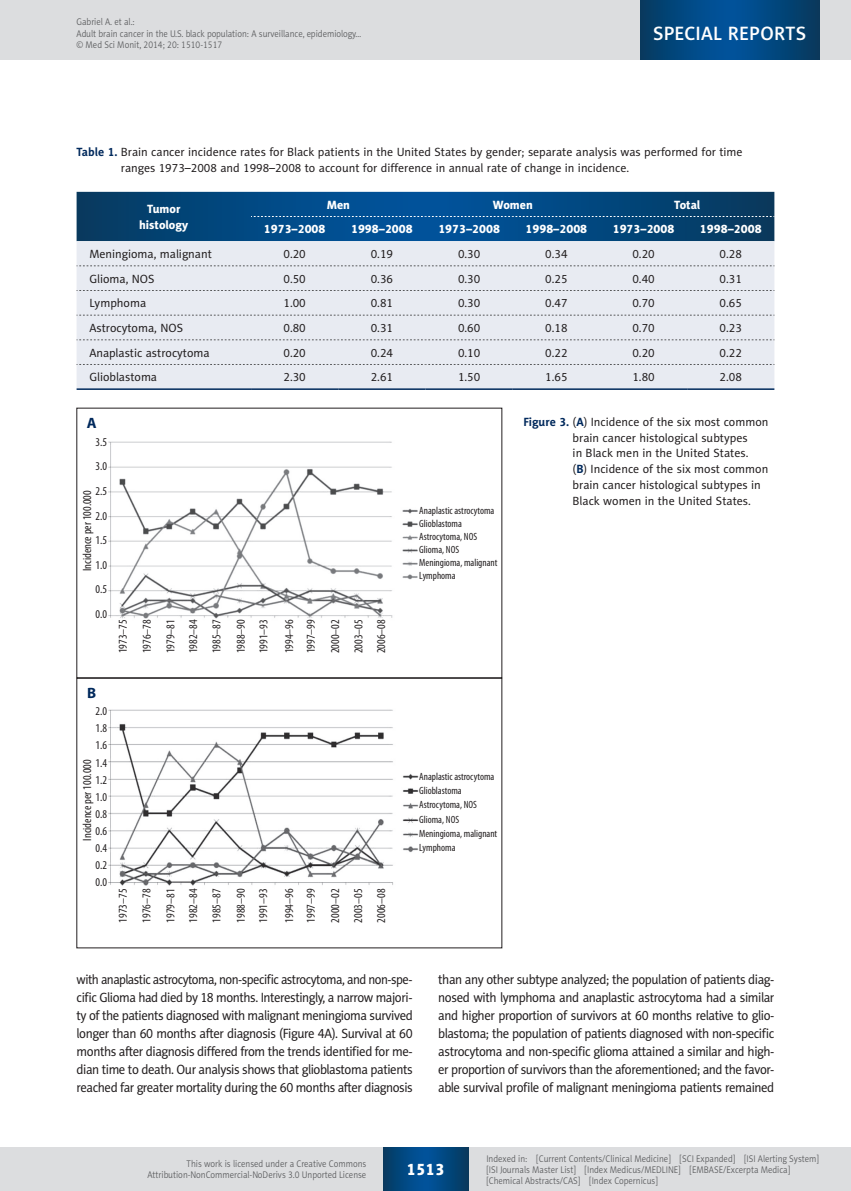
<style>
.page{position:relative;width:851px;height:1191px;background:#fff}
.page>*{position:absolute;margin:0;border:0;box-sizing:border-box;transform-origin:0 0}
.t1{font:19.5px "Naomi Sans EFN Medium";letter-spacing:.01em;color:#fff}
.t2{font:16.5px "Naomi Sans EFN Heavy";color:#fff}
.t3{font:700 15px "Myriad Pro";color:#00295c}
.MSM_Body{font:13.5px/18px "Naomi Sans EFN";letter-spacing:-.035em;color:#231f20;text-align:justify;scale:.93 1}
.MSM_Body-2{font:13.5px/18px "Naomi Sans EFN";letter-spacing:-.035em;color:#231f20;text-align:justify;scale:.95 1}
.t4{font:condensed 12px/17.1px "Myriad Pro";color:#231f20;text-align:justify}
.MSM_Tabela_zawartosc{font:12px "Naomi Sans EFN";color:#231f20}
.MSM_Tabela_tytul{font:12px/15.8px "Naomi Sans EFN";color:#231f20}
.MSM_Rycina_tytul{font:12px/15.8px "Naomi Sans EFN";color:#231f20}
.MSM_Tabela_Head{font:12px/15.8px "Naomi Sans EFN Heavy";color:#fff;text-align:center}
.t5{font:condensed 10.5px/13.2px "Myriad Pro";color:#231f20}
.t6{font:9.75px/11.2px "Naomi Sans EFN Light";color:#57585a;scale:.9 1}
.s1{font-weight:700;color:#00295c}
</style>
<div class="page">
<div style="left:77px;top:241px;width:697px;height:147px;background:#e8ebf2"></div>
<svg style="left:77px;top:265px;width:697px;height:1px"></svg>
<svg style="left:77px;top:290px;width:697px;height:1px"></svg>
<svg style="left:77px;top:315px;width:697px;height:1px"></svg>
<svg style="left:77px;top:339px;width:697px;height:1px"></svg>
<svg style="left:77px;top:364px;width:697px;height:1px"></svg>
<hr style="left:77px;top:388px;width:174px;height:2px;background:#00295c">
<hr style="left:251px;top:388px;width:87px;height:2px;background:#00295c">
<hr style="left:338px;top:388px;width:87px;height:2px;background:#00295c">
<hr style="left:425px;top:388px;width:87px;height:2px;background:#00295c">
<hr style="left:512px;top:388px;width:88px;height:2px;background:#00295c">
<hr style="left:600px;top:388px;width:87px;height:2px;background:#00295c">
<hr style="left:687px;top:388px;width:87px;height:2px;background:#00295c">
<svg style="left:77px;top:192px;width:697px;height:49px;background:#04487f"></svg>
<img style="left:108px;top:441px;width:310px;height:178px">
<div style="left:77px;top:408px;width:425px;height:270px;border:1px solid #231f20"></div>
<img style="left:108px;top:709px;width:311px;height:177px">
<div style="left:77px;top:678px;width:425px;height:270px;border:1px solid #231f20"></div>
<div style="left:0;top:1148px;width:850px;height:43px;background:#dcdddf"></div>
<svg style="left:383px;top:1147px;width:85px;height:43px;background:#02477e"></svg>
<div style="left:0;top:0;width:850px;height:60px;background:#dcdddf"></div>
<svg style="left:640px;top:0;width:179px;height:60px;background:#02477e"></svg>
<p class="t6" style="left:77px;top:16px;width:318px">Gabriel A. et al.:<br>Adult brain cancer in the U.S. black population: A surveillance, epidemiology… © Med Sci Monit, 2014; 20: 1510-1517</p>
<h1 class="t1" style="left:653px;top:22px;width:155px">SPECIAL REPORTS</h1>
<p class="MSM_Tabela_tytul" style="left:121px;top:144px;width:623px;text-indent:-44px"><span class="s1">Table 1.</span> Brain cancer incidence rates for Black patients in the United States by gender; separate analysis was performed for time ranges 1973–2008 and 1998–2008 to account for difference in annual rate of change in incidence.</p>
<p class="MSM_Tabela_Head" style="left:139px;top:201px;width:51px">Tumor histology</p>
<p class="MSM_Tabela_Head" style="left:326px;top:196px;width:25px">Men</p>
<p class="MSM_Tabela_Head" style="left:492px;top:196px;width:42px">Women</p>
<p class="MSM_Tabela_Head" style="left:674px;top:196px;width:28px">Total</p>
<p class="MSM_Tabela_Head" style="left:264px;top:221px;width:63px">1973–2008</p>
<p class="MSM_Tabela_Head" style="left:351px;top:221px;width:63px">1998–2008</p>
<p class="MSM_Tabela_Head" style="left:438px;top:221px;width:63px">1973–2008</p>
<p class="MSM_Tabela_Head" style="left:525px;top:221px;width:63px">1998–2008</p>
<p class="MSM_Tabela_Head" style="left:612px;top:221px;width:63px">1973–2008</p>
<p class="MSM_Tabela_Head" style="left:699px;top:221px;width:63px">1998–2008</p>
<p class="MSM_Tabela_zawartosc" style="left:89px;top:247px;width:124px">Meningioma, malignant</p>
<p class="MSM_Tabela_zawartosc" style="left:283px;top:247px;width:24px">0.20</p>
<p class="MSM_Tabela_zawartosc" style="left:370px;top:247px;width:24px">0.19</p>
<p class="MSM_Tabela_zawartosc" style="left:458px;top:247px;width:24px">0.30</p>
<p class="MSM_Tabela_zawartosc" style="left:545px;top:247px;width:24px">0.34</p>
<p class="MSM_Tabela_zawartosc" style="left:632px;top:247px;width:24px">0.20</p>
<p class="MSM_Tabela_zawartosc" style="left:719px;top:247px;width:24px">0.28</p>
<p class="MSM_Tabela_zawartosc" style="left:89px;top:271px;width:67px">Glioma, NOS</p>
<p class="MSM_Tabela_zawartosc" style="left:283px;top:271px;width:24px">0.50</p>
<p class="MSM_Tabela_zawartosc" style="left:370px;top:271px;width:24px">0.36</p>
<p class="MSM_Tabela_zawartosc" style="left:458px;top:271px;width:24px">0.30</p>
<p class="MSM_Tabela_zawartosc" style="left:545px;top:271px;width:24px">0.25</p>
<p class="MSM_Tabela_zawartosc" style="left:632px;top:271px;width:24px">0.40</p>
<p class="MSM_Tabela_zawartosc" style="left:719px;top:271px;width:24px">0.31</p>
<p class="MSM_Tabela_zawartosc" style="left:89px;top:296px;width:58px">Lymphoma</p>
<p class="MSM_Tabela_zawartosc" style="left:283px;top:296px;width:24px">1.00</p>
<p class="MSM_Tabela_zawartosc" style="left:370px;top:296px;width:24px">0.81</p>
<p class="MSM_Tabela_zawartosc" style="left:458px;top:296px;width:24px">0.30</p>
<p class="MSM_Tabela_zawartosc" style="left:545px;top:296px;width:24px">0.47</p>
<p class="MSM_Tabela_zawartosc" style="left:632px;top:296px;width:24px">0.70</p>
<p class="MSM_Tabela_zawartosc" style="left:719px;top:296px;width:24px">0.65</p>
<p class="MSM_Tabela_zawartosc" style="left:89px;top:321px;width:95px">Astrocytoma, NOS</p>
<p class="MSM_Tabela_zawartosc" style="left:283px;top:321px;width:24px">0.80</p>
<p class="MSM_Tabela_zawartosc" style="left:370px;top:321px;width:24px">0.31</p>
<p class="MSM_Tabela_zawartosc" style="left:458px;top:321px;width:24px">0.60</p>
<p class="MSM_Tabela_zawartosc" style="left:545px;top:321px;width:24px">0.18</p>
<p class="MSM_Tabela_zawartosc" style="left:632px;top:321px;width:24px">0.70</p>
<p class="MSM_Tabela_zawartosc" style="left:719px;top:321px;width:24px">0.23</p>
<p class="MSM_Tabela_zawartosc" style="left:89px;top:345px;width:122px">Anaplastic astrocytoma</p>
<p class="MSM_Tabela_zawartosc" style="left:283px;top:345px;width:24px">0.20</p>
<p class="MSM_Tabela_zawartosc" style="left:370px;top:345px;width:24px">0.24</p>
<p class="MSM_Tabela_zawartosc" style="left:458px;top:345px;width:24px">0.10</p>
<p class="MSM_Tabela_zawartosc" style="left:545px;top:345px;width:24px">0.22</p>
<p class="MSM_Tabela_zawartosc" style="left:632px;top:345px;width:24px">0.20</p>
<p class="MSM_Tabela_zawartosc" style="left:719px;top:345px;width:24px">0.22</p>
<p class="MSM_Tabela_zawartosc" style="left:89px;top:370px;width:69px">Glioblastoma</p>
<p class="MSM_Tabela_zawartosc" style="left:283px;top:370px;width:24px">2.30</p>
<p class="MSM_Tabela_zawartosc" style="left:370px;top:370px;width:24px">2.61</p>
<p class="MSM_Tabela_zawartosc" style="left:458px;top:370px;width:24px">1.50</p>
<p class="MSM_Tabela_zawartosc" style="left:545px;top:370px;width:24px">1.65</p>
<p class="MSM_Tabela_zawartosc" style="left:632px;top:370px;width:24px">1.80</p>
<p class="MSM_Tabela_zawartosc" style="left:719px;top:370px;width:24px">2.08</p>
<p class="t3" style="left:87px;top:413px;width:11px">A</p>
<p class="t4" style="left:96px;top:429px;width:13px;line-height:24.6px">3.5<br>3.0<br>2.5<br>2.0<br>1.5<br>1.0<br>0.5<br>0.0</p>
<p class="t4" style="left:79px;top:571px;width:82px;rotate:-90deg">Incidence per 100.000</p>
<p class="t4" style="left:111px;top:653px;width:35px;line-height:23.9px;rotate:-90deg">1973–75<br>1976–78<br>1979–81</p>
<p class="t4" style="left:181px;top:653px;width:35px;line-height:23.9px;rotate:-90deg">1982–84<br>1985–87<br>1988–90</p>
<p class="t4" style="left:250px;top:653px;width:35px;line-height:25.7px;rotate:-90deg">1991–93<br>1994–96</p>
<p class="t4" style="left:298px;top:653px;width:35px;line-height:24.3px;rotate:-90deg">1997–99<br>2000–02</p>
<p class="t4" style="left:347px;top:653px;width:35px;line-height:22.8px;rotate:-90deg">2003–05<br>2006–08</p>
<p class="t3" style="left:87px;top:683px;width:11px">B</p>
<p class="t4" style="left:95px;top:702px;width:13px">2.0<br>1.8<br>1.6<br>1.4<br>1.2<br>1.0<br>0.8<br>0.6<br>0.4<br>0.2<br>0.0</p>
<p class="t4" style="left:78px;top:840px;width:82px;rotate:-90deg">Incidence per 100.000</p>
<p class="t4" style="left:111px;top:922px;width:35px;line-height:23.9px;rotate:-90deg">1973–75<br>1976–78<br>1979–81</p>
<p class="t4" style="left:181px;top:922px;width:35px;line-height:23.9px;rotate:-90deg">1982–84<br>1985–87<br>1988–90</p>
<p class="t4" style="left:250px;top:922px;width:35px;line-height:25.7px;rotate:-90deg">1991–93<br>1994–96</p>
<p class="t4" style="left:298px;top:922px;width:35px;line-height:24.3px;rotate:-90deg">1997–99<br>2000–02</p>
<p class="t4" style="left:347px;top:922px;width:35px;line-height:22.8px;rotate:-90deg">2003–05<br>2006–08</p>
<p class="t5" style="left:419px;top:503px;width:80px">Anaplastic astrocytoma<br>Glioblastoma<br>Astrocytoma, NOS<br>Glioma, NOS<br>Meningioma, malignant<br>Lymphoma</p>
<p class="MSM_Rycina_tytul" style="left:572px;top:414px;width:197px;text-indent:-49px"><span class="s1">Figure 3.</span> (<span class="s1">A</span>) Incidence of the six most common brain cancer histological subtypes<br>in Black men in the United States.<br>(<span class="s1">B</span>) Incidence of the six most common brain cancer histological subtypes in Black women in the United States.</p>
<p class="t5" style="left:419px;top:769px;width:80px;line-height:14.2px">Anaplastic astrocytoma<br>Glioblastoma<br>Astrocytoma, NOS<br>Glioma, NOS<br>Meningioma, malignant<br>Lymphoma</p>
<p class="MSM_Body" style="left:77px;top:970px;width:363px">with anaplastic astrocytoma, non-specific astrocytoma, and non-spe&shy;cific Glioma had died by 18 months. Interestingly, a narrow majori&shy;ty of the patients diagnosed with malignant meningioma survived longer than 60 months after diagnosis (Figure 4A). Survival at 60 months after diagnosis differed from the trends identified for me&shy;dian time to death. Our analysis shows that glioblastoma patients reached far greater mortality during the 60 months after diagnosis</p>
<p class="MSM_Body-2" style="left:438px;top:970px;width:355px">than any other subtype analyzed; the population of patients diag&shy;nosed with lymphoma and anaplastic astrocytoma had a similar and higher proportion of survivors at 60 months relative to glio&shy;blastoma; the population of patients diagnosed with non-specific astrocytoma and non-specific glioma attained a similar and high&shy;er proportion of survivors than the aforementioned; and the favor&shy;able survival profile of malignant meningioma patients remained</p>
<p class="t6" style="left:147px;top:1158px;width:245px;text-align:right">This work is licensed under a Creative Commons<br>Attribution-NonCommercial-NoDerivs 3.0 Unported License</p>
<p class="t2" style="left:406px;top:1159px;width:40px">1513</p>
<p class="t6" style="left:486px;top:1152px;width:371px">Indexed in: [Current Contents/Clinical Medicine] [SCI Expanded] [ISI Alerting System] [ISI Journals Master List] [Index Medicus/MEDLINE] [EMBASE/Excerpta Medica] [Chemical Abstracts/CAS] [Index Copernicus]</p>
</div>
